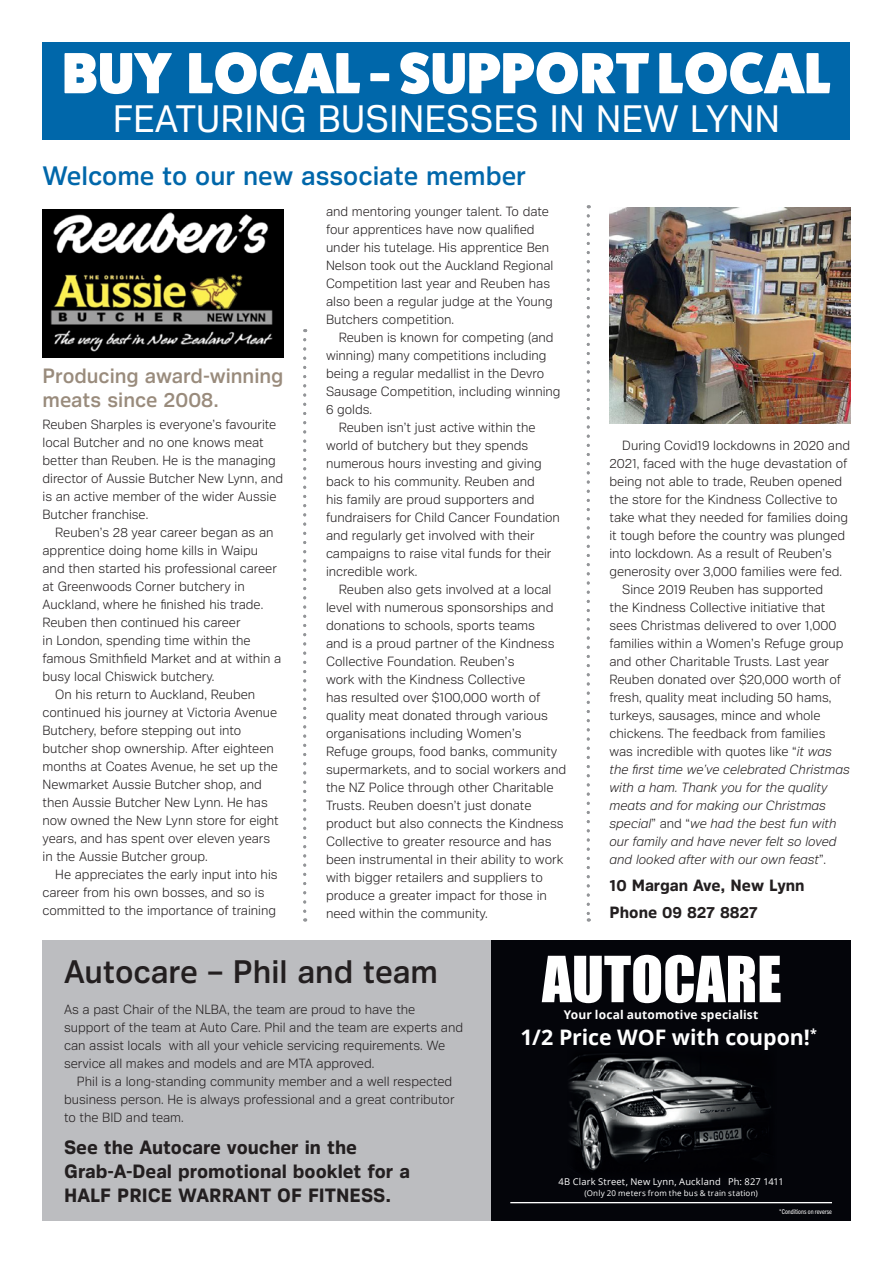
<style>
.page{position:relative;width:893px;height:1263px;background:#fff}
.page>*{position:absolute;margin:0;border:0;box-sizing:border-box;transform-origin:0 0}
.t1{font:800 58.2px "Fat Frank";letter-spacing:.01em;color:#fff}
.t2{font:38.7px "Crique Grotesk";color:#fff}
.t3{font:500 33px "Crique Grotesk";color:#231f20}
.t4{font:500 27px "Crique Grotesk";color:#0067aa}
.t5{font:700 21.3px "Open Sans";letter-spacing:-.005em;color:#fff}
.t6{font:500 21px/24px "Crique Grotesk";color:#998b7c}
.t7{font:700 19.5px/24px "Crique Grotesk";color:#231f20}
.t8{font:700 16.5px/27px "Crique Grotesk";color:#231f20}
.t9{font:300 13.5px/18px "Crique Grotesk";color:#231f20}
.t10{font:italic 300 13.5px "Crique Grotesk";color:#231f20}
.t11{font:700 12px "Open Sans";letter-spacing:.01em;color:#fff}
.t12{font:9.3px "Open Sans";letter-spacing:.02em;color:#fff}
.t13{font:7.95px "Open Sans";letter-spacing:.025em;color:#fff}
.t14{font:condensed 6.6px "Trade Gothic Next LT Pro";color:#fff}
.s1{font-style:italic}
.s2{font-style:normal}
</style>
<div class="page">
<div style="left:43px;top:940px;width:807px;height:280px;background:#bcbdc0"></div>
<img style="left:43px;top:209px;width:240px;height:149px">
<svg style="left:303px;top:340px;width:3px;height:581px"></svg>
<svg style="left:587px;top:216px;width:3px;height:705px"></svg>
<img style="left:610px;top:207px;width:240px;height:216px">
<div style="left:491px;top:940px;width:359px;height:280px;background:#04050a"></div>
<img style="left:569px;top:1055px;width:202px;height:116px">
<svg style="left:542px;top:955px;width:238px;height:48px"></svg>
<hr style="left:510px;top:1202px;width:322px;height:1px;background:#fff">
<div style="left:43px;top:43px;width:807px;height:97px;background:#0067aa"></div>
<h1 class="t1" style="left:62px;top:40px;width:770px">BUY LOCAL - SUPPORT LOCAL</h1>
<h2 class="t2" style="left:113px;top:97px;width:669px">FEATURING BUSINESSES IN NEW LYNN</h2>
<h3 class="t4" style="left:43px;top:161px;width:485px">Welcome to our new associate member</h3>
<h3 class="t6" style="left:43px;top:363px;width:242px">Producing award-winning meats since 2008.</h3>
<p class="t9" style="left:43px;top:415px;width:242px">Reuben Sharples is everyone’s favourite local Butcher and no one knows meat better than Reuben. He is the managing director of Aussie Butcher New Lynn, and is an active member of the wider Aussie Butcher franchise.</p>
<p class="t9" style="left:55px;top:523px;width:220px">Reuben’s 28 year career began as an</p>
<p class="t9" style="left:43px;top:541px;width:217px">apprentice doing home kills in Waipu</p>
<p class="t9" style="left:43px;top:559px;width:236px">and then started his professional career</p>
<p class="t9" style="left:43px;top:577px;width:204px">at Greenwoods Corner butchery in</p>
<p class="t9" style="left:43px;top:595px;width:222px">Auckland, where he finished his trade.</p>
<p class="t9" style="left:43px;top:613px;width:199px">Reuben then continued his career</p>
<p class="t9" style="left:43px;top:631px;width:210px">in London, spending time within the</p>
<p class="t9" style="left:43px;top:649px;width:240px">famous Smithfield Market and at within a</p>
<p class="t9" style="left:43px;top:667px;width:174px">busy local Chiswick butchery.</p>
<p class="t9" style="left:55px;top:685px;width:201px">On his return to Auckland, Reuben</p>
<p class="t9" style="left:43px;top:703px;width:236px">continued his journey at Victoria Avenue</p>
<p class="t9" style="left:43px;top:721px;width:200px">Butchery, before stepping out into</p>
<p class="t9" style="left:43px;top:739px;width:233px">butcher shop ownership. After eighteen</p>
<p class="t9" style="left:43px;top:757px;width:237px">months at Coates Avenue, he set up the</p>
<p class="t9" style="left:43px;top:775px;width:221px">Newmarket Aussie Butcher shop, and</p>
<p class="t9" style="left:43px;top:793px;width:227px">then Aussie Butcher New Lynn. He has</p>
<p class="t9" style="left:43px;top:811px;width:238px">now owned the New Lynn store for eight</p>
<p class="t9" style="left:43px;top:829px;width:229px">years, and has spent over eleven years</p>
<p class="t9" style="left:43px;top:847px;width:167px">in the Aussie Butcher group.</p>
<p class="t9" style="left:55px;top:865px;width:224px">He appreciates the early input into his</p>
<p class="t9" style="left:43px;top:883px;width:223px">career from his own bosses, and so is</p>
<p class="t9" style="left:43px;top:901px;width:235px">committed to the importance of training</p>
<p class="t9" style="left:326px;top:202px;width:229px">and mentoring younger talent. To date four apprentices have now qualified under his tutelage. His apprentice Ben Nelson took out the Auckland Regional Competition last year and Reuben has also been a regular judge at the Young Butchers competition.</p>
<p class="t9" style="left:339px;top:328px;width:216px">Reuben is known for competing (and</p>
<p class="t9" style="left:326px;top:346px;width:222px">winning) many competitions including</p>
<p class="t9" style="left:326px;top:364px;width:220px">being a regular medallist in the Devro</p>
<p class="t9" style="left:326px;top:382px;width:236px">Sausage Competition, including winning</p>
<p class="t9" style="left:326px;top:400px;width:48px">6 golds.</p>
<p class="t9" style="left:339px;top:418px;width:198px">Reuben isn’t just active within the</p>
<p class="t9" style="left:326px;top:436px;width:204px">world of butchery but they spends</p>
<p class="t9" style="left:326px;top:454px;width:217px">numerous hours investing and giving</p>
<p class="t9" style="left:326px;top:472px;width:210px">back to his community. Reuben and</p>
<p class="t9" style="left:326px;top:490px;width:210px">his family are proud supporters and</p>
<p class="t9" style="left:326px;top:508px;width:235px">fundraisers for Child Cancer Foundation</p>
<p class="t9" style="left:326px;top:526px;width:210px">and regularly get involved with their</p>
<p class="t9" style="left:326px;top:544px;width:227px">campaigns to raise vital funds for their</p>
<p class="t9" style="left:326px;top:562px;width:93px">incredible work.</p>
<p class="t9" style="left:339px;top:580px;width:214px">Reuben also gets involved at a local</p>
<p class="t9" style="left:326px;top:598px;width:229px">level with numerous sponsorships and</p>
<p class="t9" style="left:326px;top:616px;width:211px">donations to schools, sports teams</p>
<p class="t9" style="left:326px;top:634px;width:230px">and is a proud partner of the Kindness</p>
<p class="t9" style="left:326px;top:652px;width:190px">Collective Foundation. Reuben’s</p>
<p class="t9" style="left:326px;top:670px;width:201px">work with the Kindness Collective</p>
<p class="t9" style="left:326px;top:688px;width:216px">has resulted over $100,000 worth of</p>
<p class="t9" style="left:326px;top:706px;width:224px">quality meat donated through various</p>
<p class="t9" style="left:326px;top:724px;width:197px">organisations including Women’s</p>
<p class="t9" style="left:326px;top:742px;width:233px">Refuge groups, food banks, community</p>
<p class="t9" style="left:326px;top:760px;width:242px">supermarkets, and to social workers and</p>
<p class="t9" style="left:326px;top:778px;width:229px">the NZ Police through other Charitable</p>
<p class="t9" style="left:326px;top:796px;width:207px">Trusts. Reuben doesn’t just donate</p>
<p class="t9" style="left:326px;top:814px;width:239px">product but also connects the Kindness</p>
<p class="t9" style="left:326px;top:832px;width:227px">Collective to greater resource and has</p>
<p class="t9" style="left:326px;top:850px;width:239px">been instrumental in their ability to work</p>
<p class="t9" style="left:326px;top:868px;width:218px">with bigger retailers and suppliers to</p>
<p class="t9" style="left:326px;top:886px;width:222px">produce a greater impact for those in</p>
<p class="t9" style="left:326px;top:904px;width:163px">need within the community.</p>
<p class="t9" style="left:622px;top:436px;width:229px">During Covid19 lockdowns in 2020 and</p>
<p class="t9" style="left:609px;top:454px;width:239px">2021, faced with the huge devastation of</p>
<p class="t9" style="left:609px;top:472px;width:234px">being not able to trade, Reuben opened</p>
<p class="t9" style="left:609px;top:490px;width:230px">the store for the Kindness Collective to</p>
<p class="t9" style="left:609px;top:508px;width:240px">take what they needed for families doing</p>
<p class="t9" style="left:609px;top:526px;width:237px">it tough before the country was plunged</p>
<p class="t9" style="left:609px;top:544px;width:224px">into lockdown. As a result of Reuben’s</p>
<p class="t9" style="left:609px;top:562px;width:234px">generosity over 3,000 families were fed.</p>
<p class="t9" style="left:622px;top:580px;width:203px">Since 2019 Reuben has supported</p>
<p class="t9" style="left:609px;top:598px;width:217px">the Kindness Collective initiative that</p>
<p class="t9" style="left:609px;top:616px;width:228px">sees Christmas delivered to over 1,000</p>
<p class="t9" style="left:609px;top:634px;width:236px">families within a Women’s Refuge group</p>
<p class="t9" style="left:609px;top:652px;width:221px">and other Charitable Trusts. Last year</p>
<p class="t9" style="left:609px;top:670px;width:233px">Reuben donated over $20,000 worth of</p>
<p class="t9" style="left:609px;top:688px;width:223px">fresh, quality meat including 50 hams,</p>
<p class="t9" style="left:609px;top:706px;width:212px">turkeys, sausages, mince and whole</p>
<p class="t9" style="left:609px;top:724px;width:217px">chickens. The feedback from families</p>
<p class="t9" style="left:609px;top:742px;width:224px">was incredible with quotes like “<span class="s1">it was</span></p>
<p class="t10" style="left:609px;top:762px;width:242px">the first time we’ve celebrated Christmas</p>
<p class="t10" style="left:609px;top:780px;width:219px">with a ham. Thank you for the quality</p>
<p class="t10" style="left:609px;top:798px;width:218px">meats and for making our Christmas</p>
<p class="t10" style="left:609px;top:816px;width:228px">special<span class="s2">” and “</span>we had the best fun with</p>
<p class="t10" style="left:609px;top:834px;width:229px">our family and have never felt so loved</p>
<p class="t10" style="left:609px;top:852px;width:218px">and looked after with our own feast<span class="s2">”.</span></p>
<p class="t8" style="left:609px;top:872px;width:197px">10 Margan Ave, New Lynn<br>Phone 09 827 8827</p>
<h3 class="t3" style="left:64px;top:953px;width:375px">Autocare – Phil and team</h3>
<p class="t9" style="left:64px;top:1000px;width:400px">As a past Chair of the NLBA, the team are proud to have the support of the team at Auto Care. Phil and the team are experts and can assist locals with all your vehicle servicing requirements. We service all makes and models and are MTA approved.</p>
<p class="t9" style="left:64px;top:1072px;width:392px;text-indent:13px">Phil is a long-standing community member and a well respected business person. He is always professional and a great contributor to the BID and team.</p>
<h3 class="t7" style="left:64px;top:1135px;width:347px">See the Autocare voucher in the<br>Grab-A-Deal promotional booklet for a<br>HALF PRICE WARRANT OF FITNESS.</h3>
<p class="t11" style="left:564px;top:1006px;width:196px">Your local automotive specialist</p>
<h3 class="t5" style="left:520px;top:1022px;width:298px">1/2 Price WOF with coupon!<sup>*</sup></h3>
<p class="t12" style="left:559px;top:1175px;width:227px">4B Clark Street, New Lynn, Auckland Ph: 827 1411</p>
<p class="t13" style="left:584px;top:1187px;width:175px">(Only 20 meters from the bus &amp; train station)</p>
<p class="t14" style="left:779px;top:1207px;width:54px">*Conditions on reverse</p>
</div>
